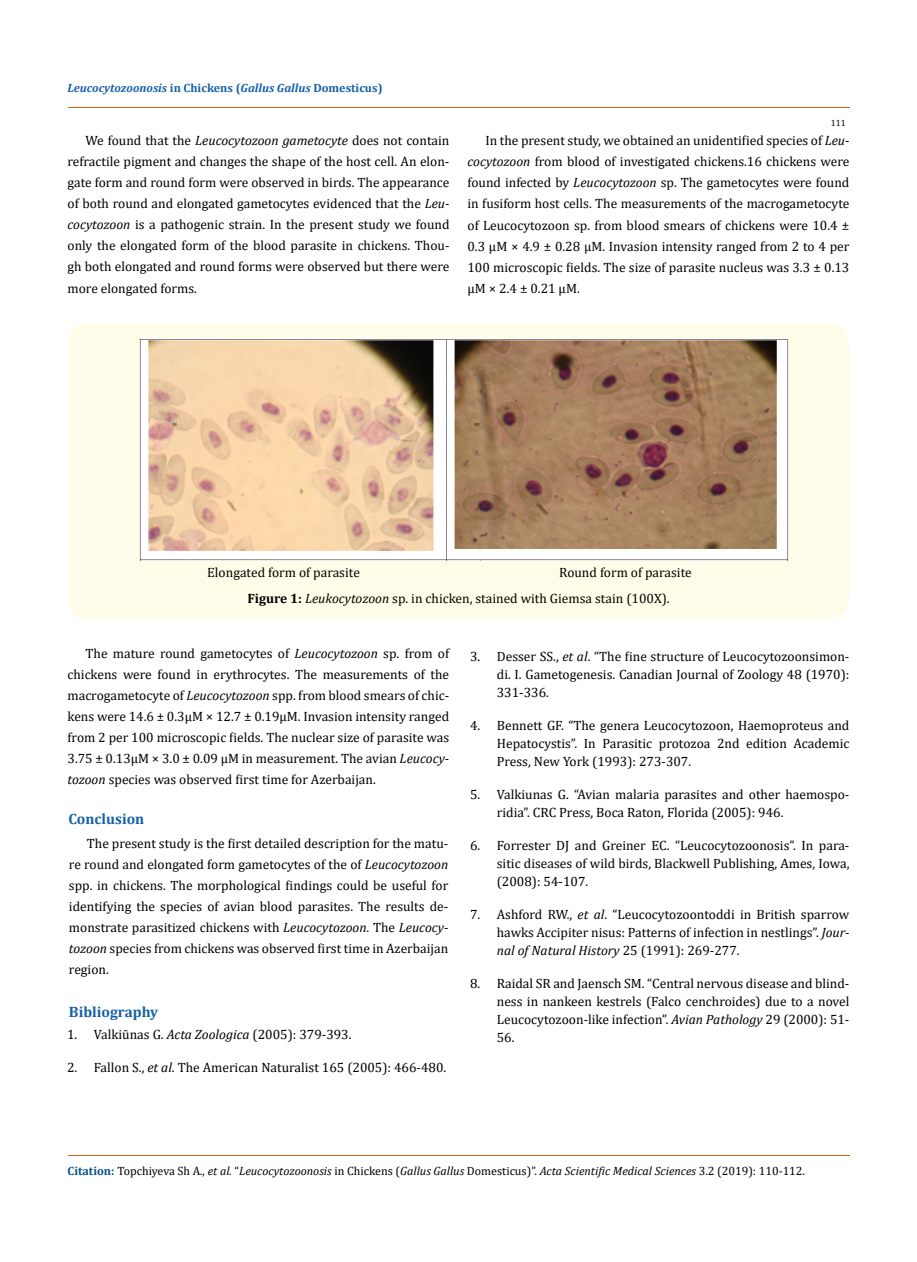
<style>
.page{position:relative;width:917px;height:1262px;background:#fff}
.page>*{position:absolute;margin:0;border:0;box-sizing:border-box;transform-origin:0 0}
.t1{font:700 15px "Cambria";color:#1560a6}
.t2{font:13.5px/21px "Cambria";color:#000;text-align:justify}
.t3{font:italic 12px "Cambria";color:#000}
.t4{font:italic 700 12px "Cambria";color:#1560a6}
.t5{font:9px "Cambria";color:#000}
.s1{font-style:normal}
.s2{font-style:italic}
.s3{font-weight:700}
.s4{font-weight:700;font-style:normal;color:#035089}
</style>
<div class="page">
<div style="left:68px;top:323px;width:781px;height:295px;background:#fffde9;border-radius:18px"></div>
<img style="left:140px;top:338px;width:648px;height:222px">
<hr style="left:68px;top:108px;width:781px;height:1px;background:#e05d1a">
<hr style="left:68px;top:1155px;width:781px;height:1px;background:#e05d1a">
<p class="t4" style="left:68px;top:79px;width:316px">Leucocytozoonosis <span class="s1">in Chickens (</span>Gallus Gallus <span class="s1">Domesticus)</span></p>
<p class="t5" style="left:830px;top:118px;width:16px">111</p>
<p class="t2" style="left:68px;top:130px;width:383px;text-indent:18px">We found that the <span class="s2">Leucocytozoon gametocyte</span> does not contain refractile pigment and changes the shape of the host cell. An elon&shy;gate form and round form were observed in birds. The appearance of both round and elongated gametocytes evidenced that the <span class="s2">Leu&shy;cocytozoon</span> is a pathogenic strain. In the present study we found only the elongated form of the blood parasite in chickens. Thou&shy;gh both elongated and round forms were observed but there were more elongated forms.</p>
<p class="t2" style="left:467px;top:130px;width:383px;text-indent:18px">In the present study, we obtained an unidentified species of <span class="s2">Leu&shy;cocytozoon</span> from blood of investigated chickens.16 chickens were found infected by <span class="s2">Leucocytozoon</span> sp. The gametocytes were found in fusiform host cells. The measurements of the macrogametocyte of Leucocytozoon sp. from blood smears of chickens were 10.4 ± 0.3 μM × 4.9 ± 0.28 μM. Invasion intensity ranged from 2 to 4 per 100 microscopic fields. The size of parasite nucleus was 3.3 ± 0.13 μM × 2.4 ± 0.21 μM.</p>
<p class="t2" style="left:207px;top:561px;width:154px">Elongated form of parasite</p>
<p class="t2" style="left:559px;top:561px;width:134px">Round form of parasite</p>
<p class="t2" style="left:247px;top:588px;width:424px"><span class="s3">Figure 1:</span> <span class="s2">Leukocytozoon</span> sp. in chicken, stained with Giemsa stain (100X).</p>
<p class="t2" style="left:67px;top:642px;width:383px;text-indent:18px">The mature round gametocytes of <span class="s2">Leucocytozoon</span> sp. from of chickens were found in erythrocytes. The measurements of the macrogametocyte of <span class="s2">Leucocytozoon</span> spp. from blood smears of chic&shy;kens were 14.6 ± 0.3μM × 12.7 ± 0.19μM. Invasion intensity ranged from 2 per 100 microscopic fields. The nuclear size of parasite was 3.75 ± 0.13μM × 3.0 ± 0.09 μM in measurement. The avian <span class="s2">Leucocy&shy;tozoon</span> species was observed first time for Azerbaijan.</p>
<p class="t1" style="left:68px;top:808px;width:77px">Conclusion</p>
<p class="t2" style="left:69px;top:833px;width:381px;text-indent:18px">The present study is the first detailed description for the matu&shy;re round and elongated form gametocytes of the of <span class="s2">Leucocytozoon </span>spp. in chickens. The morphological findings could be useful for identifying the species of avian blood parasites. The results de&shy;monstrate parasitized chickens with <span class="s2">Leucocytozoon</span>. The <span class="s2">Leucocy&shy;tozoon</span> species from chickens was observed first time in Azerbaijan region.</p>
<p class="t1" style="left:69px;top:1001px;width:91px">Bibliography</p>
<p class="t2" style="left:67px;top:1023px;width:286px">1. Valkiūnas G. <span class="s2">Acta Zoologica</span> (2005): 379-393.</p>
<p class="t2" style="left:67px;top:1056px;width:381px">2. Fallon S., <span class="s2">et al</span>. The American Naturalist 165 (2005): 466-480.</p>
<p class="t2" style="left:497px;top:647px;width:354px;line-height:18px;text-indent:-27px">3. Desser SS., <span class="s2">et al</span>. “The fine structure of Leucocytozoonsimon&shy;di. I. Gametogenesis. Canadian Journal of Zoology 48 (1970):<br>331-336.</p>
<p class="t2" style="left:497px;top:716px;width:354px;line-height:18px;text-indent:-27px">4. Bennett GF. “The genera Leucocytozoon, Haemoproteus and Hepatocystis”. In Parasitic protozoa 2nd edition Academic Press, New York (1993): 273-307.</p>
<p class="t2" style="left:497px;top:785px;width:354px;line-height:18px;text-indent:-27px">5. Valkiunas G. “Avian malaria parasites and other haemospo&shy;ridia”. CRC Press, Boca Raton, Florida (2005): 946.</p>
<p class="t2" style="left:497px;top:836px;width:354px;line-height:18px;text-indent:-27px">6. Forrester DJ and Greiner EC. “Leucocytozoonosis”. In para&shy;sitic diseases of wild birds, Blackwell Publishing, Ames, Iowa, (2008): 54-107.</p>
<p class="t2" style="left:497px;top:905px;width:354px;line-height:18px;text-indent:-27px">7. Ashford RW., <span class="s2">et al</span>. “Leucocytozoontoddi in British sparrow hawks Accipiter nisus: Patterns of infection in nestlings”. <span class="s2">Jour&shy;nal of Natural History</span> 25 (1991): 269-277.</p>
<p class="t2" style="left:497px;top:974px;width:354px;line-height:18px;text-indent:-27px">8. Raidal SR and Jaensch SM. “Central nervous disease and blind&shy;ness in nankeen kestrels (Falco cenchroides) due to a novel Leucocytozoon-like infection”. <span class="s2">Avian Pathology</span> 29 (2000): 51- 56.</p>
<p class="t3" style="left:68px;top:1162px;width:739px"><span class="s4">Citation:</span> <span class="s1">Topchiyeva Sh A</span>., et al. <span class="s1">“</span>Leucocytozoonosis <span class="s1">in Chickens (</span>Gallus Gallus <span class="s1">Domesticus)”.</span> Acta Scientific Medical Sciences <span class="s1">3.2 (2019): 110-112.</span></p>
</div>
